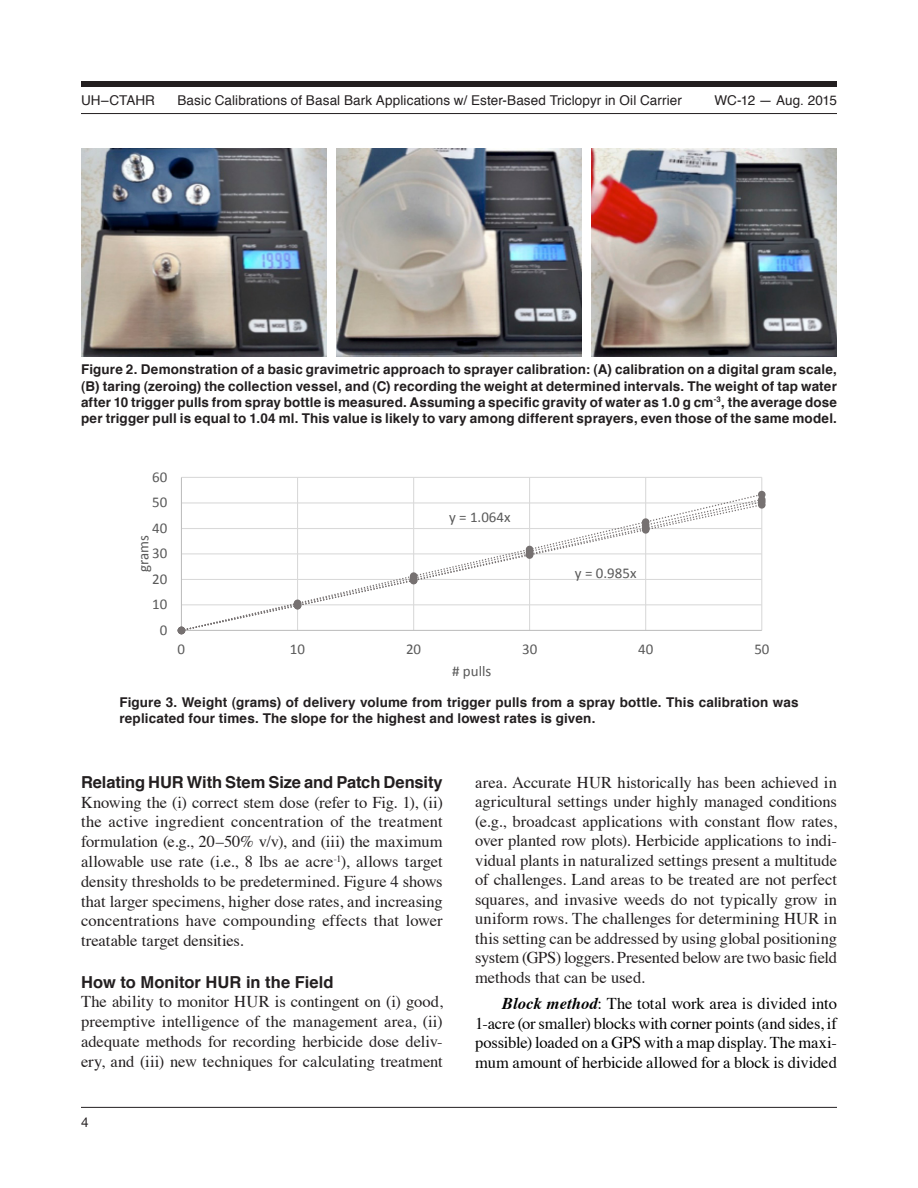
<style>
.page{position:relative;width:918px;height:1188px;background:#fff}
.page>*{position:absolute;margin:0;border:0;box-sizing:border-box;transform-origin:0 0}
.t1{font:16.5px/19.8px "Times";letter-spacing:-.005em;color:#231f20;text-align:justify}
.t2{font:16.5px/19.6px "Times";letter-spacing:-.005em;color:#000;text-align:justify}
.t3{font:700 16.5px "Helvetica";letter-spacing:-.005em;color:#231f20}
.t4{font:15px "Calibri";color:#595959}
.t5{font:700 13.5px/16.2px "Helvetica";letter-spacing:.01em;color:#231f20;text-align:justify}
.t6{font:13.5px "Helvetica";letter-spacing:.01em;color:#231f20}
.t7{font:13.5px "Helvetica Neue";color:#231f20}
.s1{font-weight:700;font-style:italic}
</style>
<div class="page">
<hr style="left:81px;top:113px;width:756px;height:1px;background:#231f20">
<hr style="left:81px;top:1107px;width:756px;height:1px;background:#231f20">
<div style="left:81px;top:81px;width:756px;height:6px;background:#231f20"></div>
<img style="left:81px;top:148px;width:245px;height:209px">
<img style="left:336px;top:148px;width:246px;height:209px">
<img style="left:592px;top:149px;width:245px;height:208px">
<hr style="left:181px;top:477px;width:581px;height:1px;background:#d9d9d9">
<hr style="left:297px;top:477px;width:1px;height:153px;background:#d9d9d9">
<hr style="left:413px;top:477px;width:1px;height:153px;background:#d9d9d9">
<hr style="left:529px;top:477px;width:1px;height:153px;background:#d9d9d9">
<hr style="left:645px;top:477px;width:1px;height:153px;background:#d9d9d9">
<hr style="left:761px;top:477px;width:1px;height:153px;background:#d9d9d9">
<hr style="left:181px;top:477px;width:1px;height:153px;background:#bfbfbf">
<div style="left:758px;top:498px;width:8px;height:8px;background:#767171;border-radius:50%"></div>
<div style="left:758px;top:496px;width:8px;height:7px;background:#767171;border-radius:50%"></div>
<svg style="left:181px;top:495px;width:582px;height:136px"></svg>
<div style="left:178px;top:627px;width:7px;height:7px;background:#767171;border-radius:50%"></div>
<div style="left:294px;top:600px;width:7px;height:7px;background:#767171;border-radius:50%"></div>
<div style="left:410px;top:572px;width:7px;height:8px;background:#767171;border-radius:50%"></div>
<div style="left:526px;top:546px;width:7px;height:7px;background:#767171;border-radius:50%"></div>
<div style="left:642px;top:518px;width:7px;height:8px;background:#767171;border-radius:50%"></div>
<div style="left:758px;top:491px;width:8px;height:7px;background:#767171;border-radius:50%"></div>
<p class="t6" style="left:81px;top:89px;width:75px">UH–CTAHR</p>
<p class="t6" style="left:178px;top:89px;width:506px">Basic Calibrations of Basal Bark Applications w/ Ester-Based Triclopyr in Oil Carrier</p>
<p class="t6" style="left:714px;top:89px;width:124px">WC-12 — Aug. 2015</p>
<p class="t5" style="left:81px;top:362px;width:758px">Figure 2. Demonstration of a basic gravimetric approach to sprayer calibration: (A) calibration on a digital gram scale, (B) taring (zeroing) the collection vessel, and (C) recording the weight at determined intervals. The weight of tap water after 10 trigger pulls from spray bottle is measured. Assuming a specific gravity of water as 1.0 g cm<sup>-3</sup>, the average dose per trigger pull is equal to 1.04 ml. This value is likely to vary among different sprayers, even those of the same model.</p>
<p class="t4" style="left:152px;top:466px;width:17px">60</p>
<p class="t4" style="left:152px;top:492px;width:17px">50</p>
<p class="t4" style="left:152px;top:517px;width:17px">40</p>
<p class="t4" style="left:133px;top:572px;width:39px;rotate:-90deg">grams</p>
<p class="t4" style="left:152px;top:543px;width:17px">30</p>
<p class="t4" style="left:152px;top:568px;width:17px">20</p>
<p class="t4" style="left:152px;top:594px;width:17px">10</p>
<p class="t4" style="left:160px;top:619px;width:9px">0</p>
<p class="t4" style="left:449px;top:507px;width:63px">y = 1.064x</p>
<p class="t4" style="left:575px;top:563px;width:63px">y = 0.985x</p>
<p class="t4" style="left:178px;top:639px;width:9px">0</p>
<p class="t4" style="left:290px;top:639px;width:17px">10</p>
<p class="t4" style="left:406px;top:639px;width:17px">20</p>
<p class="t4" style="left:522px;top:639px;width:17px">30</p>
<p class="t4" style="left:638px;top:639px;width:17px">40</p>
<p class="t4" style="left:754px;top:639px;width:17px">50</p>
<p class="t4" style="left:452px;top:661px;width:41px"># pulls</p>
<p class="t5" style="left:119px;top:694px;width:681px">Figure 3. Weight (grams) of delivery volume from trigger pulls from a spray bottle. This calibration was replicated four times. The slope for the highest and lowest rates is given.</p>
<p class="t3" style="left:81px;top:769px;width:363px">Relating HUR With Stem Size and Patch Density</p>
<p class="t1" style="left:81px;top:791px;width:363px">Knowing the (i) correct stem dose (refer to Fig. 1), (ii) the active ingredient concentration of the treatment formulation (e.g., 20–50% v/v), and (iii) the maximum allowable use rate (i.e., 8 lbs ae acre<sup>-1</sup>), allows target density thresholds to be predetermined. Figure 4 shows that larger specimens, higher dose rates, and increasing concentrations have compounding effects that lower treatable target densities.</p>
<p class="t3" style="left:81px;top:968px;width:254px">How to Monitor HUR in the Field</p>
<p class="t1" style="left:81px;top:991px;width:363px">The ability to monitor HUR is contingent on (i) good, preemptive intelligence of the management area, (ii) adequate methods for recording herbicide dose deliv&shy;ery, and (iii) new techniques for calculating treatment</p>
<p class="t7" style="left:81px;top:1114px;width:9px">4</p>
<p class="t1" style="left:475px;top:771px;width:363px">area. Accurate HUR historically has been achieved in agricultural settings under highly managed conditions (e.g., broadcast applications with constant flow rates, over planted row plots). Herbicide applications to indi&shy;vidual plants in naturalized settings present a multitude of challenges. Land areas to be treated are not perfect squares, and invasive weeds do not typically grow in uniform rows. The challenges for determining HUR in this setting can be addressed by using global positioning system (GPS) loggers. Presented below are two basic field methods that can be used.</p>
<p class="t2" style="left:475px;top:992px;width:363px;text-indent:27px"><span class="s1">Block method</span>: The total work area is divided into 1-acre (or smaller) blocks with corner points (and sides, if possible) loaded on a GPS with a map display. The maxi&shy;mum amount of herbicide allowed for a block is divided</p>
</div>
